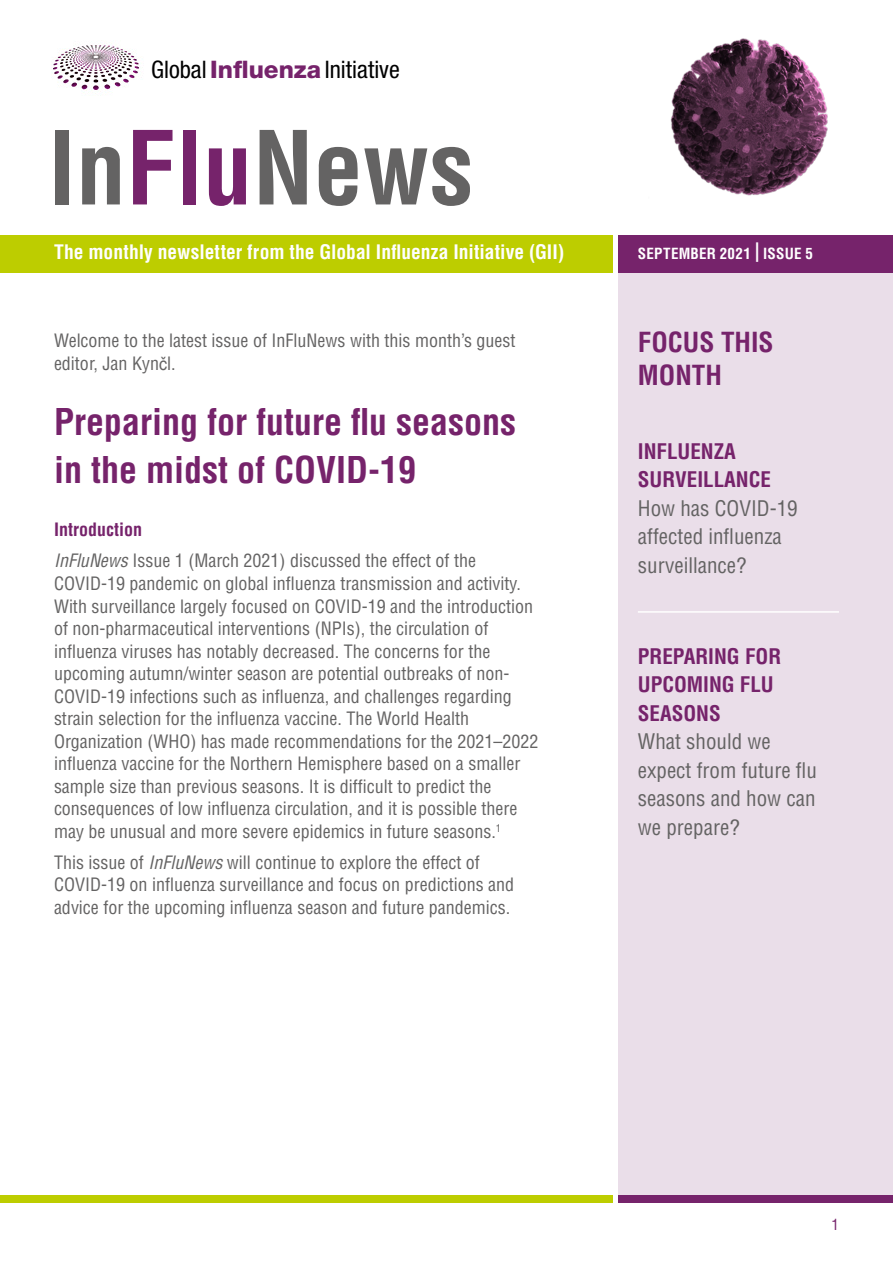
<style>
.page{position:relative;width:893px;height:1263px;background:#fff}
.page>*{position:absolute;margin:0;border:0;box-sizing:border-box;transform-origin:0 0}
.t1{font:700 condensed 99.45px "Helvetica LT Std";color:#646363}
.t2{font:700 condensed 36px/48px "Helvetica LT Std";color:#76236b}
.t3{font:700 condensed 27px/33px "Helvetica LT Std";color:#76236b}
.t4{font:condensed 24.15px "Helvetica Neue LT Std";color:#000}
.t5{font:condensed 21px/28.5px "Helvetica LT Std";color:#646363}
.t6{font:700 condensed 21px/28.5px "Helvetica LT Std";color:#76236b}
.t7{font:700 condensed 19.5px "Helvetica LT Std";color:#fff}
.t8{font:condensed 18px/22.5px "Helvetica LT Std";color:#646363}
.t9{font:700 condensed 15px "Helvetica LT Std";letter-spacing:.015em;color:#fff}
.t10{font:condensed 15px "Helvetica LT Std";color:#76236b}
.s1{font-weight:800;font-stretch:normal;color:#76236b}
.s2{color:#76236b}
.s3{font-size:19.5px}
.s4{font-family:"Helvetica LT Com";font-stretch:normal}
.s5{font-weight:700;color:#76236b}
.s6{font-style:italic}
</style>
<div class="page">
<div style="left:619px;top:265px;width:274px;height:937px;background:#eadee9"></div>
<div style="left:0;top:235px;width:613px;height:37px;background:#bdcd00"></div>
<div style="left:619px;top:235px;width:274px;height:37px;background:#76236b"></div>
<img style="left:52px;top:45px;width:88px;height:46px">
<hr style="left:638px;top:611px;width:201px;height:2px;background:#fff">
<div style="left:0;top:1195px;width:613px;height:7px;background:#bdcd00"></div>
<div style="left:619px;top:1195px;width:274px;height:7px;background:#76236b"></div>
<img style="left:670px;top:38px;width:157px;height:158px">
<h3 class="t4" style="left:151px;top:55px;width:250px">Global<span class="s1">Influenza</span> Initiative</h3>
<h1 class="t1" style="left:48px;top:106px;width:427px">In<span class="s2">Flu</span>News</h1>
<p class="t7" style="left:54px;top:240px;width:512px">The monthly newsletter from the Global Influenza Initiative (GII)</p>
<p class="t9" style="left:638px;top:244px;width:177px">SEPTEMBER 2021 <span class="s3">|</span> ISSUE 5</p>
<p class="t8" style="left:54px;top:330px;width:463px">Welcome to the latest issue of InFluNews with this month’s guest editor, Jan Kyn<span class="s4">č</span>l.</p>
<h2 class="t2" style="left:54px;top:398px;width:463px">Preparing for future flu seasons in the midst of COVID-19</h2>
<p class="t8" style="left:54px;top:514px;width:424px;line-height:31px"><span class="s5">Introduction<br></span><span class="s6">InFluNews</span> Issue 1 (March 2021) discussed the effect of the</p>
<p class="t8" style="left:54px;top:572px;width:486px">COVID-19 pandemic on global influenza transmission and activity.<br>With surveillance largely focused on COVID-19 and the introduction of non-pharmaceutical interventions (NPIs), the circulation of influenza viruses has notably decreased. The concerns for the upcoming autumn/winter season are potential outbreaks of non-COVID-19 infections such as influenza, and challenges regarding strain selection for the influenza vaccine. The World Health Organization (WHO) has made recommendations for the 2021–2022 influenza vaccine for the Northern Hemisphere based on a smaller sample size than previous seasons. It is difficult to predict the consequences of low influenza circulation, and it is possible there may be unusual and more severe epidemics in future seasons.<sup>1</sup></p>
<p class="t8" style="left:54px;top:851px;width:462px">This issue of <span class="s6">InFluNews</span> will continue to explore the effect of<br>COVID-19 on influenza surveillance and focus on predictions and advice for the upcoming influenza season and future pandemics.</p>
<h3 class="t3" style="left:638px;top:326px;width:137px">FOCUS THIS<br>MONTH</h3>
<p class="t6" style="left:638px;top:437px;width:135px">INFLUENZA<br>SURVEILLANCE</p>
<p class="t5" style="left:638px;top:494px;width:161px">How has COVID-19 affected influenza surveillance?</p>
<p class="t6" style="left:638px;top:642px;width:145px">PREPARING FOR<br>UPCOMING FLU<br>SEASONS</p>
<p class="t5" style="left:638px;top:727px;width:181px">What should we expect from future flu seasons and how can we prepare?</p>
<p class="t10" style="left:831px;top:1215px;width:9px">1</p>
</div>
